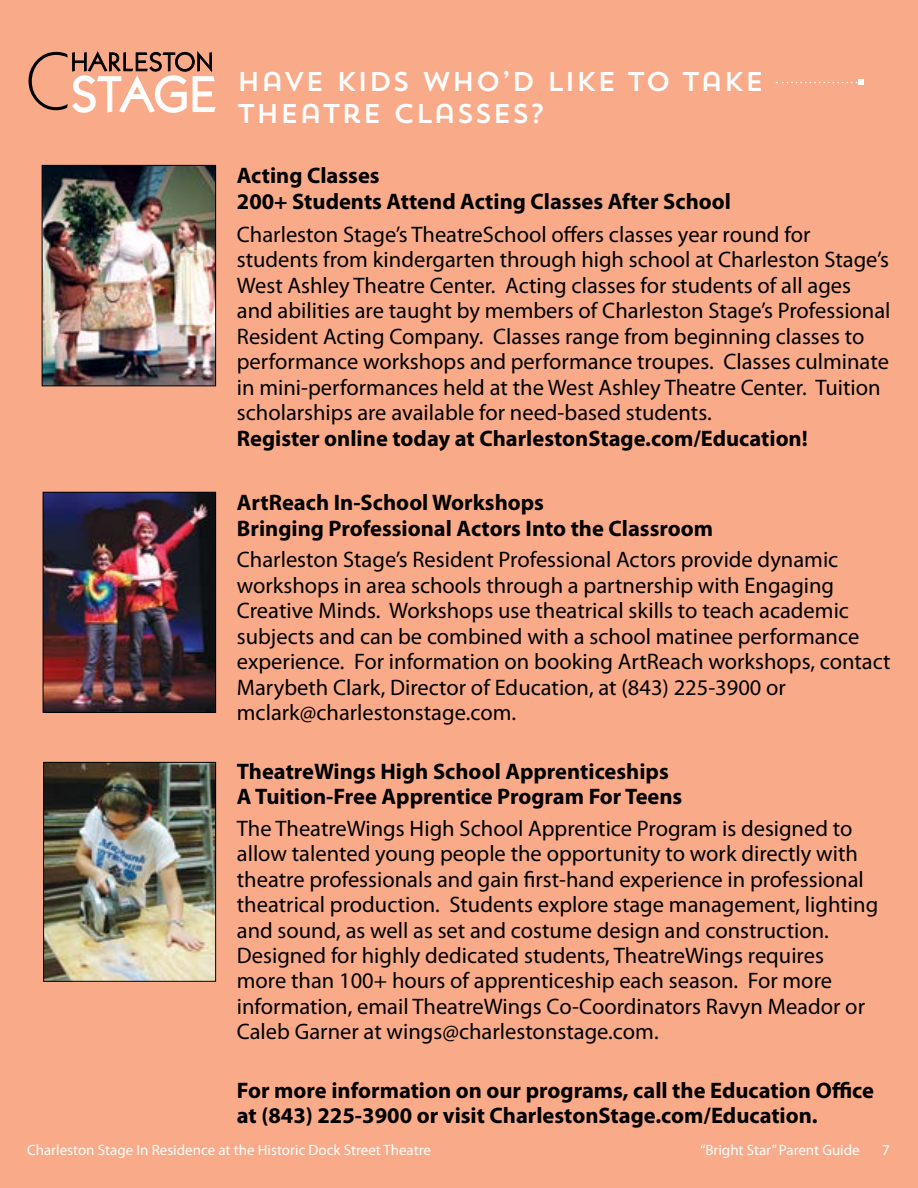
<style>
.page{position:relative;width:918px;height:1188px;background:#f9aa89}
.page>*{position:absolute;margin:0;border:0;box-sizing:border-box;transform-origin:0 0}
.t1{font:27px/32.4px "Trend Sans One";color:#fff}
.t2{font:22.5px/25.5px "Myriad Pro";color:#000}
.t3{font:700 22.5px/25.5px "Myriad Pro";color:#000}
.t4{font:15px "Myriad Pro";color:#fff}
</style>
<div class="page">
<svg style="left:776px;top:80px;width:88px;height:5px"></svg>
<svg style="left:28px;top:51px;width:188px;height:62px"></svg>
<img style="left:45px;top:764px;width:169px;height:216px">
<div style="left:43px;top:762px;width:173px;height:220px;border:1px solid #000"></div>
<img style="left:45px;top:494px;width:169px;height:217px">
<div style="left:43px;top:492px;width:173px;height:221px;border:1px solid #000"></div>
<img style="left:44px;top:167px;width:170px;height:217px">
<div style="left:42px;top:165px;width:174px;height:221px;border:1px solid #000"></div>
<p class="t1" style="left:237px;top:65px;width:529px">HAVE KIDS WHO’D LIKE TO TAKE<br>THEATRE CLASSES?</p>
<p class="t3" style="left:237px;top:162px;width:496px">Acting Classes<br>200+ Students Attend Acting Classes After School</p>
<p class="t2" style="left:237px;top:221px;width:655px">Charleston Stage’s TheatreSchool offers classes year round for students from kindergarten through high school at Charleston Stage’s West Ashley Theatre Center. Acting classes for students of all ages and abilities are taught by members of Charleston Stage’s Professional Resident Acting Company. Classes range from beginning classes to performance workshops and performance troupes. Classes culminate in mini-performances held at the West Ashley Theatre Center. Tuition scholarships are available for need-based students.</p>
<p class="t3" style="left:237px;top:425px;width:573px">Register online today at CharlestonStage.com/Education!</p>
<p class="t3" style="left:237px;top:489px;width:478px">ArtReach In-School Workshops<br>Bringing Professional Actors Into the Classroom</p>
<p class="t2" style="left:237px;top:546px;width:655px">Charleston Stage’s Resident Professional Actors provide dynamic workshops in area schools through a partnership with Engaging Creative Minds. Workshops use theatrical skills to teach academic subjects and can be combined with a school matinee performance experience. For information on booking ArtReach workshops, contact Marybeth Clark, Director of Education, at (843) 225-3900 or mclark@charlestonstage.com.</p>
<p class="t3" style="left:237px;top:757px;width:447px">TheatreWings High School Apprenticeships<br>A Tuition-Free Apprentice Program For Teens</p>
<p class="t2" style="left:237px;top:815px;width:643px">The TheatreWings High School Apprentice Program is designed to allow talented young people the opportunity to work directly with theatre professionals and gain first-hand experience in professional theatrical production. Students explore stage management, lighting and sound, as well as set and costume design and construction.<br>Designed for highly dedicated students, TheatreWings requires more than 100+ hours of apprenticeship each season. For more information, email TheatreWings Co-Coordinators Ravyn Meador or Caleb Garner at wings@charlestonstage.com.</p>
<p class="t3" style="left:237px;top:1077px;width:639px">For more information on our programs, call the Education Office at (843) 225-3900 or visit CharlestonStage.com/Education.</p>
<p class="t4" style="left:27px;top:1140px;width:406px">Charleston Stage In Residence at the Historic Dock Street Theatre</p>
<p class="t4" style="left:700px;top:1140px;width:161px">“Bright Star” Parent Guide</p>
<p class="t4" style="left:882px;top:1140px;width:9px">7</p>
</div>
